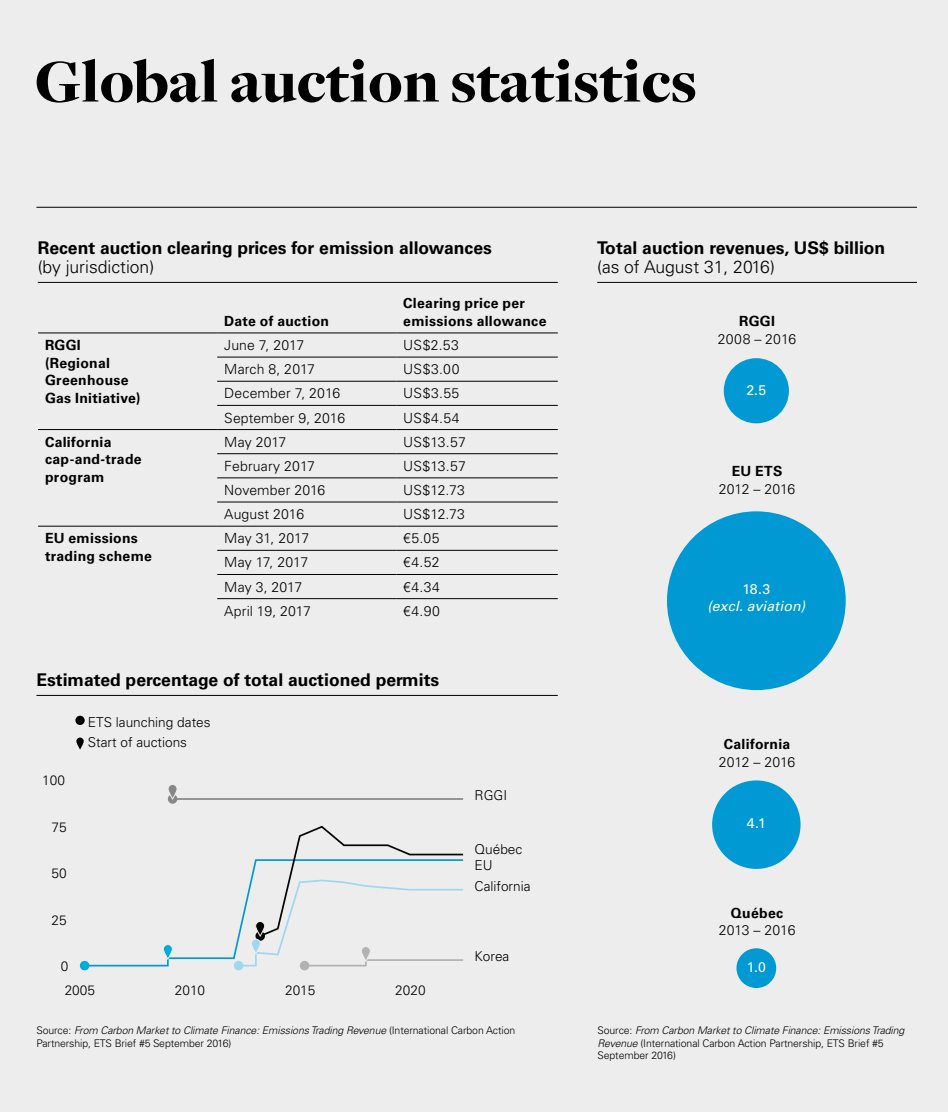
<style>
.page{position:relative;width:948px;height:1112px;background:#fff}
.page>*{position:absolute;margin:0;border:0;box-sizing:border-box;transform-origin:0 0}
.t1{font:900 63px "Freight Disp Pro";color:#000}
.t2{font:700 17.5px "Univers LT Pro 65";color:#000}
.t3{font:300 17.5px "Univers LT Pro 45";color:#000}
.t4{font:300 14px "Univers LT Pro 45";letter-spacing:.01em;color:#000}
.t5{font:700 14px/17.5px "Univers LT Pro 65";letter-spacing:.02em;color:#000}
.t6{font:italic 14px "Univers LT Pro 55";letter-spacing:.01em;color:#fff}
.t7{font:14px "Univers LT Pro 55 Roman";color:#fff}
.t8{font:300 13.65px/20.7px "Univers LT Pro 45";color:#000}
.t9{font:300 10.5px/12.2px "Univers LT Pro 45";letter-spacing:-.01em;color:#000}
.s1{font-style:italic}
</style>
<div class="page">
<div style="left:0;top:0;width:947px;height:1111px;background:#ededed"></div>
<hr style="left:36px;top:207px;width:880px;height:1px;background:#000">
<hr style="left:36px;top:694px;width:521px;height:1px;background:#000">
<hr style="left:38px;top:282px;width:519px;height:1px;background:#000">
<hr style="left:38px;top:332px;width:179px;height:1px;background:#000">
<hr style="left:217px;top:332px;width:179px;height:1px;background:#000">
<hr style="left:396px;top:332px;width:161px;height:1px;background:#000">
<hr style="left:217px;top:356px;width:179px;height:1px;background:#000">
<hr style="left:396px;top:356px;width:161px;height:1px;background:#000">
<hr style="left:217px;top:381px;width:179px;height:1px;background:#000">
<hr style="left:396px;top:381px;width:161px;height:1px;background:#000">
<hr style="left:217px;top:405px;width:179px;height:1px;background:#000">
<hr style="left:396px;top:405px;width:161px;height:1px;background:#000">
<hr style="left:38px;top:429px;width:179px;height:1px;background:#000">
<hr style="left:217px;top:429px;width:179px;height:1px;background:#000">
<hr style="left:396px;top:429px;width:161px;height:1px;background:#000">
<hr style="left:217px;top:453px;width:179px;height:1px;background:#000">
<hr style="left:396px;top:453px;width:161px;height:1px;background:#000">
<hr style="left:217px;top:477px;width:179px;height:1px;background:#000">
<hr style="left:396px;top:477px;width:161px;height:1px;background:#000">
<hr style="left:217px;top:501px;width:179px;height:1px;background:#000">
<hr style="left:396px;top:501px;width:161px;height:1px;background:#000">
<hr style="left:217px;top:525px;width:179px;height:1px;background:#000">
<hr style="left:396px;top:525px;width:161px;height:1px;background:#000">
<hr style="left:217px;top:550px;width:179px;height:1px;background:#000">
<hr style="left:396px;top:550px;width:161px;height:1px;background:#000">
<hr style="left:217px;top:574px;width:179px;height:1px;background:#000">
<hr style="left:396px;top:574px;width:161px;height:1px;background:#000">
<hr style="left:217px;top:598px;width:179px;height:1px;background:#000">
<hr style="left:396px;top:598px;width:161px;height:1px;background:#000">
<hr style="left:38px;top:525px;width:179px;height:1px;background:#000">
<svg style="left:80px;top:960px;width:9px;height:10px"></svg>
<hr style="left:172px;top:797px;width:291px;height:2px;background:#878787">
<div style="left:168px;top:794px;width:9px;height:9px;background:#878787;border-radius:50%"></div>
<svg style="left:167px;top:785px;width:10px;height:14px"></svg>
<svg style="left:76px;top:737px;width:8px;height:12px"></svg>
<div style="left:234px;top:960px;width:9px;height:10px;background:#9fd6f1;border-radius:50%"></div>
<div style="left:300px;top:960px;width:9px;height:10px;background:#b3b2b2;border-radius:50%"></div>
<svg style="left:83px;top:825px;width:381px;height:142px"></svg>
<div style="left:75px;top:715px;width:10px;height:9px;background:#000;border-radius:50%"></div>
<hr style="left:597px;top:282px;width:319px;height:1px;background:#000">
<div style="left:723px;top:358px;width:65px;height:65px;background:#0099d4;border-radius:50%"></div>
<div style="left:712px;top:780px;width:88px;height:88px;background:#0099d4;border-radius:50%"></div>
<div style="left:736px;top:947px;width:40px;height:40px;background:#0099d4;border-radius:50%"></div>
<div style="left:666px;top:511px;width:179px;height:178px;background:#0099d4;border-radius:50%"></div>
<h1 class="t1" style="left:35px;top:40px;width:663px">Global auction statistics</h1>
<h2 class="t2" style="left:38px;top:238px;width:455px">Recent auction clearing prices for emission allowances</h2>
<h2 class="t3" style="left:38px;top:256px;width:118px">(by jurisdiction)</h2>
<h3 class="t5" style="left:224px;top:312px;width:106px">Date of auction</h3>
<h3 class="t5" style="left:403px;top:295px;width:145px">Clearing price per emissions allowance</h3>
<h3 class="t5" style="left:45px;top:336px;width:97px">RGGI (Regional<br>Greenhouse<br>Gas Initiative)</h3>
<h3 class="t4" style="left:224px;top:336px;width:81px">June 7, 2017</h3>
<h3 class="t4" style="left:403px;top:336px;width:57px">US$2.53</h3>
<h3 class="t4" style="left:224px;top:360px;width:92px">March 8, 2017</h3>
<h3 class="t4" style="left:403px;top:360px;width:58px">US$3.00</h3>
<h3 class="t4" style="left:224px;top:385px;width:118px">December 7, 2016</h3>
<h3 class="t4" style="left:403px;top:385px;width:58px">US$3.55</h3>
<h3 class="t4" style="left:224px;top:409px;width:122px">September 9, 2016</h3>
<h3 class="t4" style="left:403px;top:409px;width:58px">US$4.54</h3>
<h3 class="t5" style="left:45px;top:433px;width:98px">California cap-and-trade program</h3>
<h3 class="t4" style="left:224px;top:433px;width:64px">May 2017</h3>
<h3 class="t4" style="left:403px;top:433px;width:64px">US$13.57</h3>
<h3 class="t4" style="left:224px;top:457px;width:92px">February 2017</h3>
<h3 class="t4" style="left:403px;top:457px;width:64px">US$13.57</h3>
<h3 class="t4" style="left:224px;top:481px;width:103px">November 2016</h3>
<h3 class="t4" style="left:403px;top:481px;width:63px">US$12.73</h3>
<h3 class="t4" style="left:224px;top:505px;width:81px">August 2016</h3>
<h3 class="t4" style="left:403px;top:505px;width:63px">US$12.73</h3>
<h3 class="t5" style="left:45px;top:529px;width:108px">EU emissions trading scheme</h3>
<h3 class="t4" style="left:224px;top:529px;width:86px">May 31, 2017</h3>
<h3 class="t4" style="left:403px;top:529px;width:38px">€5.05</h3>
<h3 class="t4" style="left:224px;top:554px;width:85px">May 17, 2017</h3>
<h3 class="t4" style="left:403px;top:554px;width:38px">€4.52</h3>
<h3 class="t4" style="left:224px;top:578px;width:80px">May 3, 2017</h3>
<h3 class="t4" style="left:403px;top:578px;width:38px">€4.34</h3>
<h3 class="t4" style="left:224px;top:602px;width:88px">April 19, 2017</h3>
<h3 class="t4" style="left:403px;top:602px;width:38px">€4.90</h3>
<h2 class="t2" style="left:36px;top:669px;width:404px">Estimated percentage of total auctioned permits</h2>
<p class="t8" style="left:42px;top:769px;width:24px">100</p>
<p class="t8" style="left:51px;top:816px;width:17px">75</p>
<p class="t8" style="left:51px;top:862px;width:17px">50</p>
<p class="t8" style="left:51px;top:909px;width:17px">25</p>
<p class="t8" style="left:61px;top:955px;width:9px">0</p>
<p class="t8" style="left:88px;top:711px;width:124px">ETS launching dates<br>Start of auctions</p>
<p class="t8" style="left:65px;top:979px;width:32px">2005</p>
<p class="t8" style="left:175px;top:979px;width:32px">2010</p>
<p class="t8" style="left:285px;top:979px;width:32px">2015</p>
<p class="t8" style="left:395px;top:979px;width:32px">2020</p>
<p class="t8" style="left:474px;top:784px;width:34px">RGGI</p>
<p class="t8" style="left:474px;top:838px;width:49px">Québec</p>
<p class="t8" style="left:474px;top:854px;width:58px">EU<br>California</p>
<p class="t8" style="left:474px;top:945px;width:36px">Korea</p>
<p class="t9" style="left:36px;top:1024px;width:480px">Source: <span class="s1">From Carbon Market to Climate Finance: Emissions Trading Revenue</span> (International Carbon Action<br>Partnership, ETS Brief #5 September 2016)</p>
<h2 class="t2" style="left:597px;top:238px;width:289px">Total auction revenues, US$ billion</h2>
<h2 class="t3" style="left:597px;top:256px;width:179px">(as of August 31, 2016)</h2>
<h3 class="t5" style="left:739px;top:312px;width:37px">RGGI</h3>
<h3 class="t4" style="left:717px;top:330px;width:80px">2008 – 2016</h3>
<h3 class="t7" style="left:746px;top:381px;width:21px">2.5</h3>
<h3 class="t5" style="left:731px;top:462px;width:52px">EU ETS</h3>
<h3 class="t4" style="left:718px;top:480px;width:78px">2012 – 2016</h3>
<h3 class="t7" style="left:742px;top:580px;width:29px">18.3</h3>
<h3 class="t6" style="left:707px;top:597px;width:99px">(excl. aviation)</h3>
<h3 class="t5" style="left:723px;top:735px;width:68px">California</h3>
<h3 class="t4" style="left:718px;top:753px;width:78px">2012 – 2016</h3>
<h3 class="t7" style="left:746px;top:814px;width:20px">4.1</h3>
<h3 class="t5" style="left:730px;top:904px;width:54px">Québec</h3>
<h3 class="t4" style="left:718px;top:921px;width:78px">2013 – 2016</h3>
<h3 class="t7" style="left:746px;top:958px;width:21px">1.0</h3>
<p class="t9" style="left:597px;top:1024px;width:308px">Source: <span class="s1">From Carbon Market to Climate Finance: Emissions Trading<br>Revenue</span> (International Carbon Action Partnership, ETS Brief #5<br>September 2016)</p>
</div>
